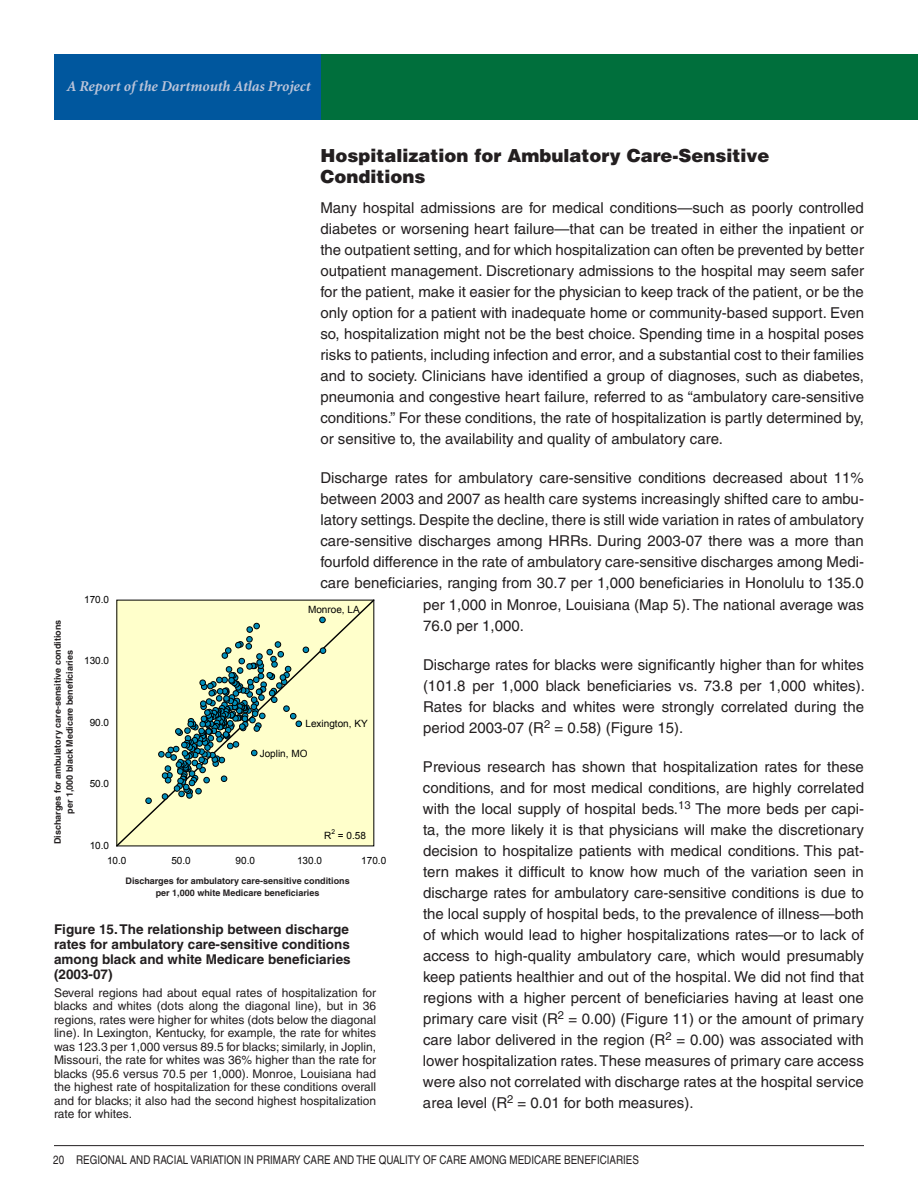
<style>
.page{position:relative;width:918px;height:1188px;background:#fff}
.page>*{position:absolute;margin:0;border:0;box-sizing:border-box;transform-origin:0 0}
.t1{font:900 18px/21px "Helvetica";color:#231f20}
.t2{font:15px/21px "Helvetica";color:#231f20;text-align:justify}
.t3{font:italic 700 15px "Minion";letter-spacing:-.005em;color:#bbc4d9}
.t4{font:700 13.5px/15px "Helvetica";color:#231f20}
.t5{font:12px/13.5px "Helvetica";color:#231f20;text-align:justify}
.t6{font:condensed 12px "Helvetica";color:#231f20}
.t7{font:10.05px "Arial";color:#000}
.t8{font:700 9px/12px "Helvetica";color:#231f20;text-align:center}
.t9{font:6.6px "Arial";color:#000}
</style>
<div class="page">
<div style="left:54px;top:54px;width:864px;height:65px;background:#006f3c"></div>
<div style="left:54px;top:54px;width:266px;height:66px;background:#00579e"></div>
<hr style="left:54px;top:1145px;width:810px;height:1px;background:#231f20">
<div style="left:116px;top:599px;width:259px;height:248px;background:#ffffcb"></div>
<svg style="left:320px;top:648px;width:6px;height:6px"></svg>
<svg style="left:320px;top:617px;width:5px;height:6px"></svg>
<svg style="left:158px;top:623px;width:151px;height:177px;background:#c4d3b0"></svg>
<svg style="left:146px;top:798px;width:6px;height:6px"></svg>
<p class="t3" style="left:67px;top:79px;width:245px">A Report of the Dartmouth Atlas Project</p>
<p class="t1" style="left:320px;top:145px;width:450px">Hospitalization for Ambulatory Care-Sensitive<br>Conditions</p>
<p class="t2" style="left:320px;top:197px;width:545px">Many hospital admissions are for medical conditions—such as poorly controlled diabetes or worsening heart failure—that can be treated in either the inpatient or the outpatient setting, and for which hospitalization can often be prevented by better outpatient management. Discretionary admissions to the hospital may seem safer for the patient, make it easier for the physician to keep track of the patient, or be the only option for a patient with inadequate home or community-based support. Even so, hospitalization might not be the best choice. Spending time in a hospital poses risks to patients, including infection and error, and a substantial cost to their families and to society. Clinicians have identified a group of diagnoses, such as diabetes, pneumonia and congestive heart failure, referred to as “ambulatory care-sensitive conditions.” For these conditions, the rate of hospitalization is partly determined by, or sensitive to, the availability and quality of ambulatory care.</p>
<p class="t2" style="left:320px;top:467px;width:545px">Discharge rates for ambulatory care-sensitive conditions decreased about 11% between 2003 and 2007 as health care systems increasingly shifted care to ambu&shy;latory settings. Despite the decline, there is still wide variation in rates of ambulatory care-sensitive discharges among HRRs. During 2003-07 there was a more than fourfold difference in the rate of ambulatory care-sensitive discharges among Medi&shy;care beneficiaries, ranging from 30.7 per 1,000 beneficiaries in Honolulu to 135.0</p>
<p class="t8" style="left:52px;top:844px;width:226px;rotate:-90deg">Discharges for ambulatory care-sensitive conditions per 1,000 black Medicare beneficiaries</p>
<p class="t7" style="left:84px;top:593px;width:27px">170.0</p>
<p class="t7" style="left:84px;top:654px;width:27px">130.0</p>
<p class="t7" style="left:90px;top:716px;width:21px">90.0</p>
<p class="t7" style="left:90px;top:777px;width:21px">50.0</p>
<p class="t7" style="left:90px;top:839px;width:21px">10.0</p>
<p class="t7" style="left:308px;top:603px;width:53px">Monroe, LA</p>
<p class="t7" style="left:306px;top:717px;width:64px">Lexington, KY</p>
<p class="t7" style="left:260px;top:747px;width:49px">Joplin, MO</p>
<p class="t9" style="left:332px;top:828px;width:5px">2</p>
<p class="t7" style="left:338px;top:829px;width:30px">= 0.58</p>
<p class="t7" style="left:324px;top:829px;width:9px">R</p>
<p class="t7" style="left:107px;top:854px;width:21px">10.0</p>
<p class="t7" style="left:171px;top:854px;width:21px">50.0</p>
<p class="t7" style="left:236px;top:854px;width:21px">90.0</p>
<p class="t7" style="left:297px;top:854px;width:27px">130.0</p>
<p class="t7" style="left:361px;top:854px;width:27px">170.0</p>
<p class="t8" style="left:126px;top:875px;width:226px">Discharges for ambulatory care-sensitive conditions per 1,000 white Medicare beneficiaries</p>
<p class="t4" style="left:54px;top:921px;width:298px">Figure 15. The relationship between discharge rates for ambulatory care-sensitive conditions among black and white Medicare beneficiaries (2003-07)</p>
<p class="t5" style="left:54px;top:986px;width:324px">Several regions had about equal rates of hospitalization for blacks and whites (dots along the diagonal line), but in 36 regions, rates were higher for whites (dots below the diagonal line). In Lexington, Kentucky, for example, the rate for whites was 123.3 per 1,000 versus 89.5 for blacks; similarly, in Joplin, Missouri, the rate for whites was 36% higher than the rate for blacks (95.6 versus 70.5 per 1,000). Monroe, Louisiana had the highest rate of hospitalization for these conditions overall and for blacks; it also had the second highest hospitalization rate for whites.</p>
<p class="t2" style="left:423px;top:594px;width:442px">per 1,000 in Monroe, Louisiana (Map 5). The national average was<br>76.0 per 1,000.</p>
<p class="t2" style="left:423px;top:654px;width:443px">Discharge rates for blacks were significantly higher than for whites (101.8 per 1,000 black beneficiaries vs. 73.8 per 1,000 whites).<br>Rates for blacks and whites were strongly correlated during the period 2003-07 (R<sup>2</sup> = 0.58) (Figure 15).</p>
<p class="t2" style="left:423px;top:756px;width:443px">Previous research has shown that hospitalization rates for these conditions, and for most medical conditions, are highly correlated with the local supply of hospital beds.<sup>13</sup> The more beds per capi&shy;ta, the more likely it is that physicians will make the discretionary decision to hospitalize patients with medical conditions. This pat&shy;tern makes it difficult to know how much of the variation seen in discharge rates for ambulatory care-sensitive conditions is due to the local supply of hospital beds, to the prevalence of illness—both of which would lead to higher hospitalizations rates—or to lack of access to high-quality ambulatory care, which would presumably keep patients healthier and out of the hospital. We did not find that regions with a higher percent of beneficiaries having at least one primary care visit (R<sup>2</sup> = 0.00) (Figure 11) or the amount of primary care labor delivered in the region (R<sup>2</sup> = 0.00) was associated with lower hospitalization rates. These measures of primary care access were also not correlated with discharge rates at the hospital service area level (R<sup>2</sup> = 0.01 for both measures).</p>
<p class="t6" style="left:53px;top:1153px;width:346px">20 REGIONAL AN D RACIAL VARIATION IN PRIMARY CARE AN D THE QUALIT</p>
<p class="t6" style="left:414px;top:1153px;width:79px">Y OF CARE AMONG</p>
<p class="t6" style="left:510px;top:1153px;width:131px">MEDICARE BENEFICIARIES</p>
</div>
